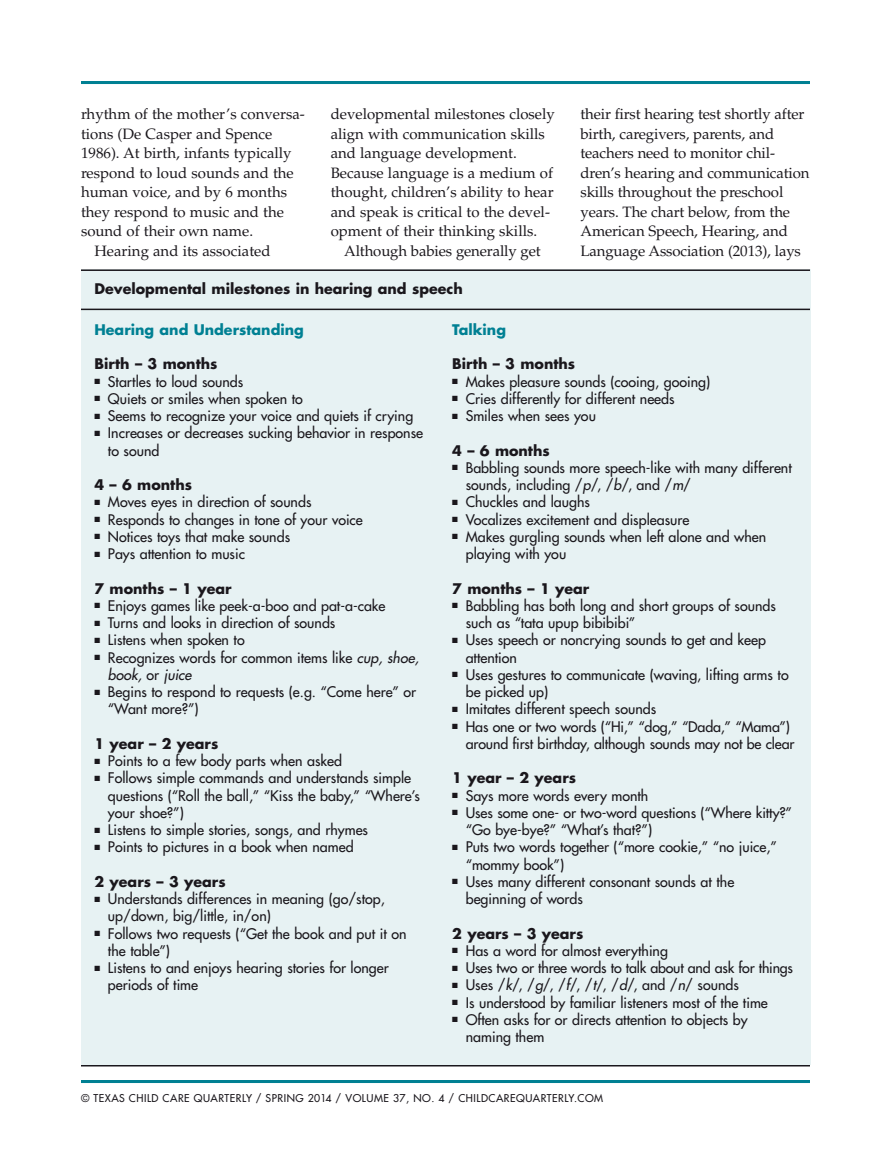
<style>
.page{position:relative;width:891px;height:1161px;background:#fff}
.page>*{position:absolute;margin:0;border:0;box-sizing:border-box;transform-origin:0 0}
.t1{font:15px/19.5px "Palatino";color:#1a171c}
.t2{font:14.25px/17.2px "Futura";color:#1a171c}
.t3{font:700 14.25px "Futura";color:#1a171c}
.t4{font:700 14.25px "Futura";color:#008093}
.t5{font:10.5px "Futura";letter-spacing:.05em;color:#1a171c}
.s1{font-style:italic}
</style>
<div class="page">
<hr style="left:81px;top:81px;width:729px;height:3px;background:#008093">
<hr style="left:81px;top:1080px;width:729px;height:3px;background:#008093">
<div style="left:81px;top:269px;width:729px;height:796px;background:#e7f2f3"></div>
<hr style="left:81px;top:309px;width:729px;height:1px;background:#1a171c">
<hr style="left:81px;top:269px;width:729px;height:2px;background:#1a171c">
<hr style="left:81px;top:1065px;width:729px;height:1px;background:#1a171c">
<p class="t1" style="left:81px;top:105px;width:225px">rhythm of the mother’s conversa-</p>
<p class="t1" style="left:81px;top:124px;width:193px">tions (De Casper and Spence</p>
<p class="t1" style="left:81px;top:144px;width:212px">1986). At birth, infants typically</p>
<p class="t1" style="left:81px;top:163px;width:214px">respond to loud sounds and the</p>
<p class="t1" style="left:81px;top:183px;width:208px">human voice, and by 6 months</p>
<p class="t1" style="left:81px;top:202px;width:205px">they respond to music and the</p>
<p class="t1" style="left:81px;top:222px;width:174px">sound of their own name.</p>
<p class="t1" style="left:95px;top:241px;width:178px">Hearing and its associated</p>
<p class="t1" style="left:331px;top:105px;width:226px">developmental milestones closely align with communication skills and language development.<br>Because language is a medium of thought, children’s ability to hear and speak is critical to the devel&shy;opment of their thinking skills.</p>
<p class="t1" style="left:344px;top:241px;width:198px">Although babies generally get</p>
<p class="t3" style="left:94px;top:279px;width:370px">Developmental milestones in hearing and speech</p>
<p class="t1" style="left:581px;top:105px;width:230px">their first hearing test shortly after birth, caregivers, parents, and teachers need to monitor chil&shy;dren’s hearing and communication skills throughout the preschool years. The chart below, from the American Speech, Hearing, and Language Association (2013), lays</p>
<p class="t4" style="left:94px;top:320px;width:211px">Hearing and Understanding</p>
<p class="t3" style="left:94px;top:354px;width:125px">Birth – 3 months</p>
<p class="t2" style="left:94px;top:373px;width:150px">■ Startles to loud sounds</p>
<p class="t2" style="left:94px;top:390px;width:210px">■ Quiets or smiles when spoken to</p>
<p class="t2" style="left:94px;top:407px;width:320px">■ Seems to recognize your voice and quiets if crying</p>
<p class="t2" style="left:108px;top:424px;width:317px;text-indent:-14px">■ Increases or decreases sucking behavior in response to sound</p>
<p class="t3" style="left:95px;top:475px;width:99px">4 – 6 months</p>
<p class="t2" style="left:94px;top:493px;width:218px">■ Moves eyes in direction of sounds</p>
<p class="t2" style="left:94px;top:511px;width:270px">■ Responds to changes in tone of your voice</p>
<p class="t2" style="left:94px;top:528px;width:197px">■ Notices toys that make sounds</p>
<p class="t2" style="left:94px;top:545px;width:152px">■ Pays attention to music</p>
<p class="t3" style="left:95px;top:578px;width:139px">7 months – 1 year</p>
<p class="t2" style="left:94px;top:597px;width:293px">■ Enjoys games like peek-a-boo and pat-a-cake</p>
<p class="t2" style="left:94px;top:614px;width:242px">■ Turns and looks in direction of sounds</p>
<p class="t2" style="left:94px;top:631px;width:152px">■ Listens when spoken to</p>
<p class="t2" style="left:108px;top:649px;width:312px;text-indent:-14px">■ Recognizes words for common items like <span class="s1">cup, shoe, book,</span> or <span class="s1">juice</span></p>
<p class="t2" style="left:108px;top:683px;width:310px;text-indent:-14px">■ Begins to respond to requests (e.g. “Come here” or “Want more?”)</p>
<p class="t3" style="left:95px;top:734px;width:125px">1 year – 2 years</p>
<p class="t2" style="left:94px;top:752px;width:249px">■ Points to a few body parts when asked</p>
<p class="t2" style="left:108px;top:769px;width:313px;text-indent:-14px">■ Follows simple commands and understands simple questions (“Roll the ball,” “Kiss the baby,” “Where’s your shoe?”)</p>
<p class="t2" style="left:94px;top:821px;width:275px">■ Listens to simple stories, songs, and rhymes</p>
<p class="t2" style="left:94px;top:838px;width:261px">■ Points to pictures in a book when named</p>
<p class="t3" style="left:95px;top:872px;width:133px">2 years – 3 years</p>
<p class="t2" style="left:108px;top:890px;width:278px;text-indent:-14px">■ Understands differences in meaning (go/stop, up/down, big/little, in/on)</p>
<p class="t2" style="left:108px;top:925px;width:300px;text-indent:-14px">■ Follows two requests (“Get the book and put it on the table”)</p>
<p class="t2" style="left:108px;top:959px;width:283px;text-indent:-14px">■ Listens to and enjoys hearing stories for longer periods of time</p>
<p class="t4" style="left:452px;top:320px;width:55px">Talking</p>
<p class="t3" style="left:452px;top:354px;width:125px">Birth – 3 months</p>
<p class="t2" style="left:452px;top:373px;width:260px">■ Makes pleasure sounds (cooing, gooing)</p>
<p class="t2" style="left:452px;top:390px;width:224px">■ Cries differently for different needs</p>
<p class="t2" style="left:452px;top:407px;width:145px">■ Smiles when sees you</p>
<p class="t3" style="left:452px;top:440px;width:99px">4 – 6 months</p>
<p class="t2" style="left:466px;top:459px;width:328px;text-indent:-14px">■ Babbling sounds more speech-like with many different sounds, including /<span class="s1">p</span>/, /<span class="s1">b</span>/, and /<span class="s1">m</span>/</p>
<p class="t2" style="left:452px;top:493px;width:139px">■ Chuckles and laughs</p>
<p class="t2" style="left:452px;top:511px;width:239px">■ Vocalizes excitement and displeasure</p>
<p class="t2" style="left:466px;top:528px;width:302px;text-indent:-14px">■ Makes gurgling sounds when left alone and when playing with you</p>
<p class="t3" style="left:452px;top:578px;width:139px">7 months – 1 year</p>
<p class="t2" style="left:466px;top:597px;width:312px;text-indent:-13px">■ Babbling has both long and short groups of sounds such as “tata upup bibibibi”</p>
<p class="t2" style="left:466px;top:631px;width:302px;text-indent:-13px">■ Uses speech or noncrying sounds to get and keep attention</p>
<p class="t2" style="left:466px;top:666px;width:324px;text-indent:-14px">■ Uses gestures to communicate (waving, lifting arms to be picked up)</p>
<p class="t2" style="left:452px;top:700px;width:205px">■ Imitates different speech sounds</p>
<p class="t2" style="left:466px;top:718px;width:330px;text-indent:-14px">■ Has one or two words (“Hi,” “dog,” “Dada,” “Mama”) around first birthday, although sounds may not be clear</p>
<p class="t3" style="left:452px;top:768px;width:125px">1 year – 2 years</p>
<p class="t2" style="left:452px;top:787px;width:198px">■ Says more words every month</p>
<p class="t2" style="left:466px;top:804px;width:328px;text-indent:-14px">■ Uses some one- or two-word questions (“Where kitty?” “Go bye-bye?” “What’s that?”)</p>
<p class="t2" style="left:466px;top:838px;width:313px;text-indent:-14px">■ Puts two words together (“more cookie,” “no juice,” “mommy book”)</p>
<p class="t2" style="left:466px;top:873px;width:270px;text-indent:-14px">■ Uses many different consonant sounds at the beginning of words</p>
<p class="t3" style="left:452px;top:923px;width:133px">2 years – 3 years</p>
<p class="t2" style="left:452px;top:942px;width:217px">■ Has a word for almost everything</p>
<p class="t2" style="left:452px;top:959px;width:342px">■ Uses two or three words to talk about and ask for things</p>
<p class="t2" style="left:452px;top:976px;width:288px">■ Uses /<span class="s1">k</span>/, /<span class="s1">g</span>/, /<span class="s1">f</span>/, /<span class="s1">t</span>/, /<span class="s1">d</span>/, and /<span class="s1">n</span>/ sounds</p>
<p class="t2" style="left:452px;top:994px;width:317px">■ Is understood by familiar listeners most of the time</p>
<p class="t2" style="left:466px;top:1011px;width:284px;text-indent:-14px">■ Often asks for or directs attention to objects by naming them</p>
<p class="t5" style="left:81px;top:1091px;width:500px">© Texas Child Care quarterly / spring 2014 / VOLU ME 37, NO. 4 / childcarequarterly.com</p>
</div>
